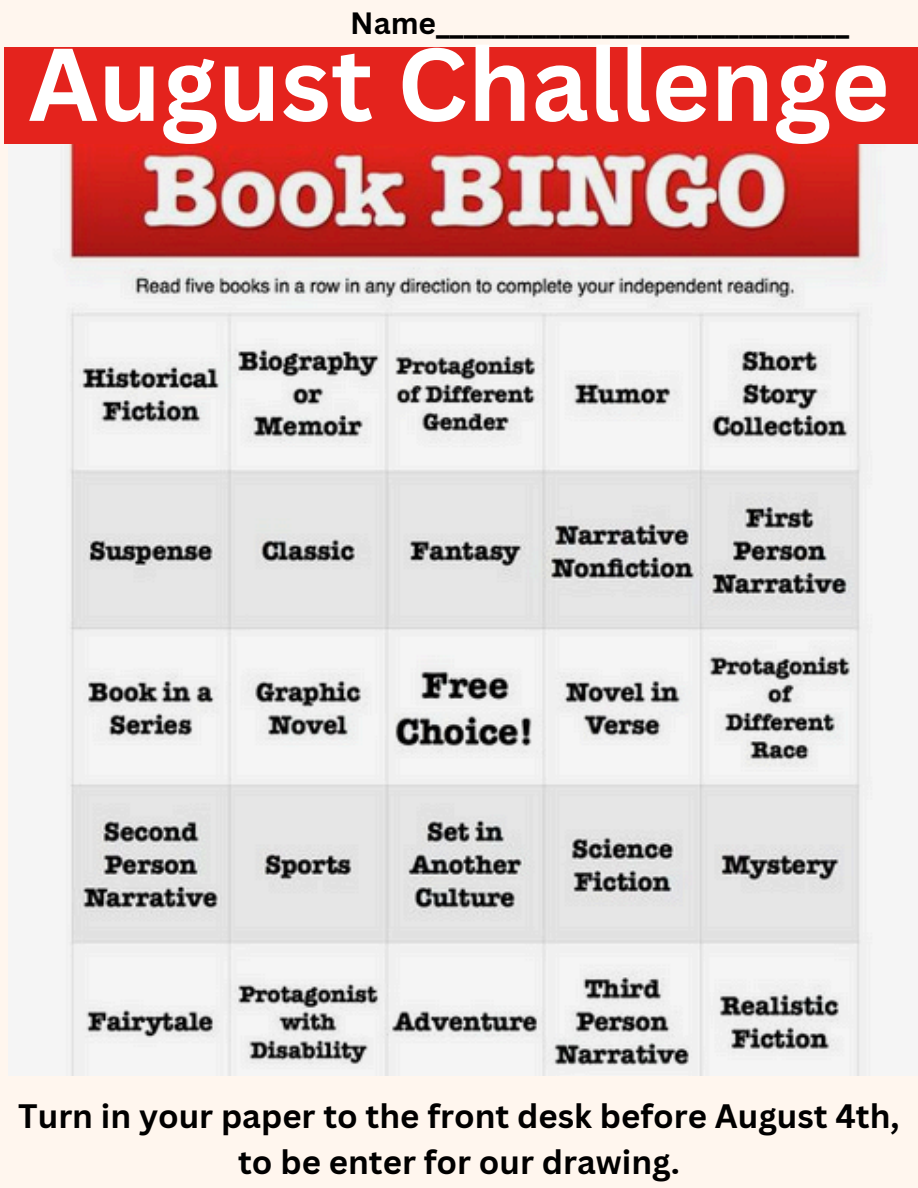
<style>
.page{position:relative;width:918px;height:1188px;background:#fff6ee}
.page>*{position:absolute;margin:0;border:0;box-sizing:border-box;transform-origin:0 0}
.t1{font:700 100.95px "Canva Sans";color:#fff}
.t2{font:700 33px/46.2px "Canva Sans";color:#000;text-align:center}
.t3{font:700 30px "Canva Sans";color:#000}
</style>
<div class="page">
<img style="left:52px;top:144px;width:836px;height:931px">
<div style="left:4px;top:47px;width:914px;height:97px;background:#e4231d"></div>
<p class="t3" style="left:350px;top:2px;width:500px">Name______________________________</p>
<h1 class="t1" style="left:28px;top:13px;width:863px">August Challenge</h1>
<p class="t2" style="left:18px;top:1092px;width:883px">Turn in your paper to the front desk before August 4th, to be enter for our drawing.</p>
</div>
